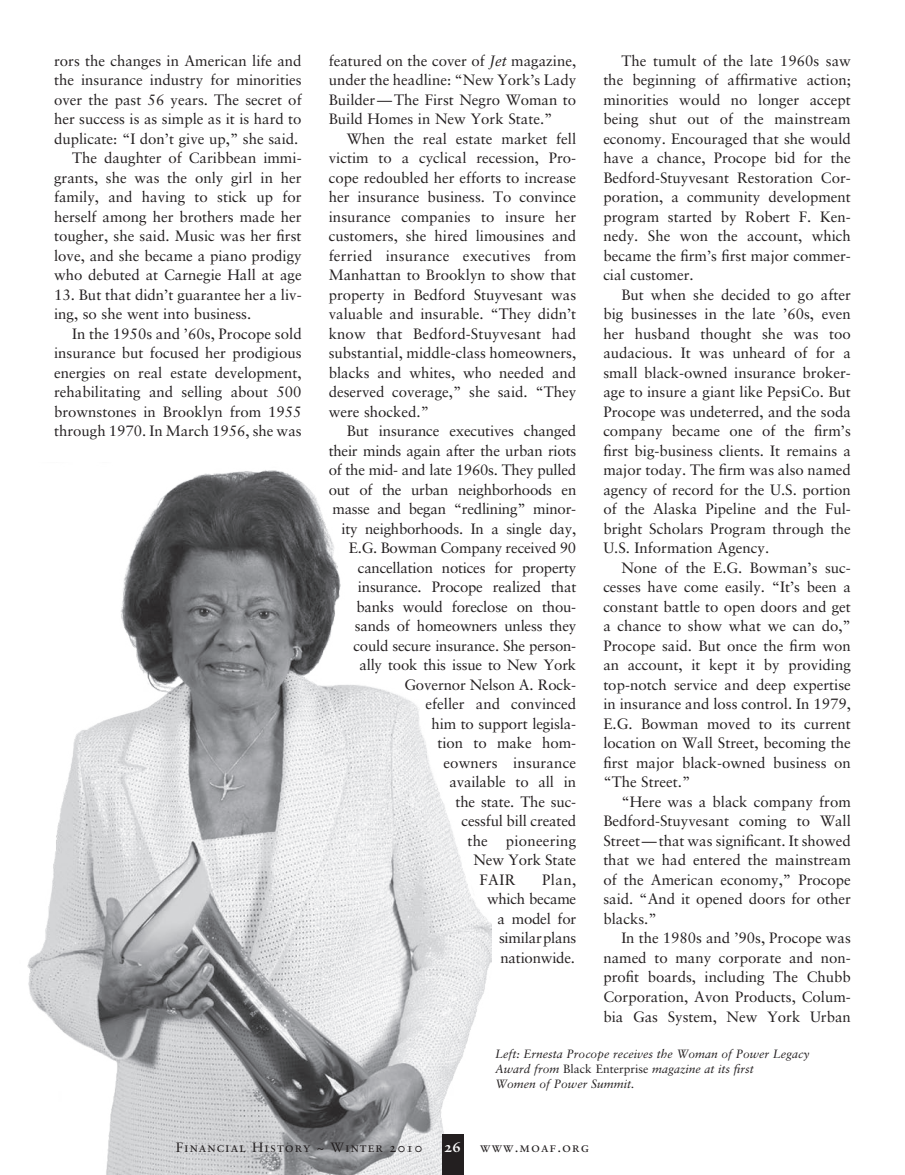
<style>
.page{position:relative;width:905px;height:1175px;background:#fff}
.page>*{position:absolute;margin:0;border:0;box-sizing:border-box;transform-origin:0 0}
.Text{font:15px/19.5px "Sabon";color:#231f20;text-align:justify}
.t1{font:15px "Sabon Bold Os F";color:#fff}
.t2{font:13.5px "Sabon Roman SC";letter-spacing:.075em;color:#231f20}
.Caption{font:italic 12px/15px "Sabon";color:#231f20}
.s1{font-style:italic}
.s2{font-style:normal}
</style>
<div class="page">
<img style="left:27px;top:470px;width:464px;height:704px">
<div style="left:442px;top:1134px;width:21px;height:40px;background:#231f20"></div>
<p class="Text" style="left:54px;top:50px;width:249px">rors the changes in American life and the insurance industry for minorities over the past 56 years. The secret of her success is as simple as it is hard to duplicate: “I don’t give up,” she said.</p>
<p class="Text" style="left:54px;top:148px;width:249px;text-indent:18px">The daughter of Caribbean immi&shy;grants, she was the only girl in her family, and having to stick up for herself among her brothers made her tougher, she said. Music was her first love, and she became a piano prodigy who debuted at Carnegie Hall at age</p>
<p class="Text" style="left:54px;top:284px;width:249px">13. But that didn’t guarantee her a liv&shy;ing, so she went into business.</p>
<p class="Text" style="left:54px;top:323px;width:249px;text-indent:18px">In the 1950s and ’60s, Procope sold insurance but focused her prodigious energies on real estate development, rehabilitating and selling about 500 brownstones in Brooklyn from 1955 through 1970. In March 1956, she was</p>
<p class="Text" style="left:328px;top:50px;width:249px">featured on the cover of <span class="s1">Jet</span> magazine, under the headline: “New York’s Lady Builder— The First Negro Woman to Build Homes in New York State.”</p>
<p class="Text" style="left:328px;top:128px;width:249px;text-indent:18px">When the real estate market fell victim to a cyclical recession, Pro&shy;cope redoubled her efforts to increase her insurance business. To convince insurance companies to insure her customers, she hired limousines and ferried insurance executives from Manhattan to Brooklyn to show that property in Bedford Stuyvesant was valuable and insurable. “They didn’t know that Bedford-Stuyvesant had substantial, middle-class homeowners, blacks and whites, who needed and deserved coverage,” she said. “They were shocked.”</p>
<p class="Text" style="left:346px;top:421px;width:231px">But insurance executives changed</p>
<p class="Text" style="left:328px;top:440px;width:249px">their minds again after the urban riots</p>
<p class="Text" style="left:328px;top:460px;width:249px">of the mid- and late 1960s. They pulled</p>
<p class="Text" style="left:328px;top:479px;width:249px">out of the urban neighborhoods en</p>
<p class="Text" style="left:332px;top:499px;width:245px">masse and began “redlining” minor-</p>
<p class="Text" style="left:341px;top:518px;width:236px">ity neighborhoods. In a single day,</p>
<p class="Text" style="left:349px;top:538px;width:229px">E.G. Bowman Company received 90</p>
<p class="Text" style="left:358px;top:557px;width:220px">cancellation notices for property</p>
<p class="Text" style="left:358px;top:577px;width:220px">insurance. Procope realized that</p>
<p class="Text" style="left:356px;top:596px;width:221px">banks would foreclose on thou-</p>
<p class="Text" style="left:355px;top:616px;width:223px">sands of homeowners unless they</p>
<p class="Text" style="left:353px;top:635px;width:224px">could secure insurance. She person-</p>
<p class="Text" style="left:359px;top:655px;width:218px">ally took this issue to New York</p>
<p class="Text" style="left:404px;top:674px;width:173px">Governor Nelson A. Rock-</p>
<p class="Text" style="left:425px;top:694px;width:152px">efeller and convinced</p>
<p class="Text" style="left:431px;top:713px;width:146px">him to support legisla-</p>
<p class="Text" style="left:437px;top:733px;width:140px">tion to make hom-</p>
<p class="Text" style="left:443px;top:752px;width:134px">eowners insurance</p>
<p class="Text" style="left:449px;top:772px;width:128px">available to all in</p>
<p class="Text" style="left:455px;top:791px;width:122px">the state. The suc-</p>
<p class="Text" style="left:461px;top:811px;width:116px">cessful bill created</p>
<p class="Text" style="left:467px;top:830px;width:110px">the pioneering</p>
<p class="Text" style="left:473px;top:850px;width:104px">New York State</p>
<p class="Text" style="left:479px;top:869px;width:29px">FAIR</p>
<p class="Text" style="left:487px;top:869px;width:91px;text-align:right">Plan,<br>which became a model for similar plans nationwide.</p>
<p class="Text" style="left:603px;top:50px;width:249px;text-indent:18px">The tumult of the late 1960s saw the beginning of affirmative action; minorities would no longer accept being shut out of the mainstream economy. Encouraged that she would have a chance, Procope bid for the Bedford-Stuyvesant Restoration Cor&shy;poration, a community development program started by Robert F. Ken&shy;nedy. She won the account, which became the firm’s first major commer&shy;cial customer.</p>
<p class="Text" style="left:603px;top:284px;width:249px;text-indent:18px">But when she decided to go after big businesses in the late ’60s, even her husband thought she was too audacious. It was unheard of for a small black-owned insurance broker&shy;age to insure a giant like PepsiCo. But Procope was undeterred, and the soda company became one of the firm’s first big-business clients. It remains a major today. The firm was also named agency of record for the U.S. portion of the Alaska Pipeline and the Ful&shy;bright Scholars Program through the U.S. Information Agency.</p>
<p class="Text" style="left:603px;top:557px;width:249px;text-indent:18px">None of the E.G. Bowman’s suc&shy;cesses have come easily. “It’s been a constant battle to open doors and get a chance to show what we can do,” Procope said. But once the firm won an account, it kept it by providing top-notch service and deep expertise in insurance and loss control. In 1979, E.G. Bowman moved to its current location on Wall Street, becoming the first major black-owned business on “The Street.”</p>
<p class="Text" style="left:603px;top:791px;width:249px;text-indent:18px">“Here was a black company from Bedford-Stuyvesant coming to Wall Street—that was significant. It showed that we had entered the mainstream of the American economy,” Procope said. “And it opened doors for other blacks.”</p>
<p class="Text" style="left:603px;top:928px;width:249px;text-indent:18px">In the 1980s and ’90s, Procope was named to many corporate and non&shy;profit boards, including The Chubb Corporation, Avon Products, Colum&shy;bia Gas System, New York Urban</p>
<p class="Caption" style="left:495px;top:1046px;width:316px">Left: Ernesta Procope receives the Woman of Power Legacy<br>Award from <span class="s2">Black Enterprise</span> magazine at its first<br>Women of Power Summit.</p>
<p class="t2" style="left:176px;top:1139px;width:248px">Financial History ~ Winter 2010</p>
<p class="t1" style="left:444px;top:1137px;width:18px">26</p>
<p class="t2" style="left:480px;top:1139px;width:110px">www.moaf.org</p>
</div>
